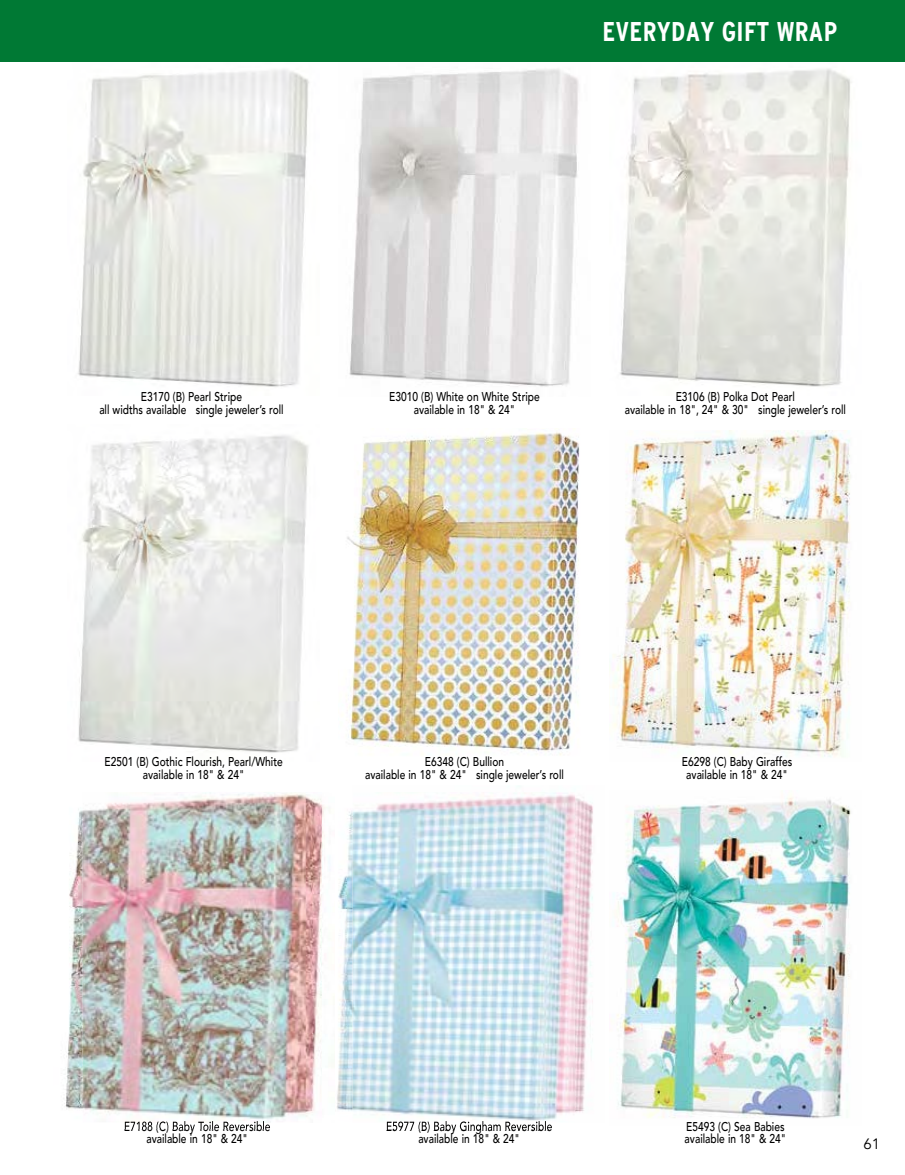
<style>
.page{position:relative;width:905px;height:1175px;background:#fff}
.page>*{position:absolute;margin:0;border:0;box-sizing:border-box;transform-origin:0 0}
.t1{font:500 27px "Avenir LT Std";color:#fff}
.t2{font:700 27px "Interstate Cond Mono";letter-spacing:.01em;color:#fff}
.t3{font:15px "Avenir LT Std";color:#000}
.t4{font:500 12.75px/12.8px "Avenir LT Std";color:#000;text-align:center;scale:.8 1}
</style>
<div class="page">
<img style="left:613px;top:795px;width:238px;height:324px">
<img style="left:78px;top:69px;width:231px;height:318px">
<img style="left:349px;top:69px;width:230px;height:318px">
<img style="left:620px;top:69px;width:232px;height:318px">
<img style="left:78px;top:435px;width:231px;height:318px">
<img style="left:347px;top:432px;width:233px;height:323px">
<img style="left:517px;top:786px;width:76px;height:327px">
<img style="left:337px;top:811px;width:50px;height:318px">
<img style="left:352px;top:792px;width:223px;height:330px">
<img style="left:387px;top:1121px;width:165px;height:8px">
<img style="left:612px;top:430px;width:239px;height:327px">
<img style="left:306px;top:795px;width:20px;height:322px">
<img style="left:64px;top:792px;width:242px;height:336px">
<img style="left:125px;top:1121px;width:145px;height:7px">
<div style="left:0;top:0;width:904px;height:62px;background:#007934"></div>
<h1 class="t1" style="left:507px;top:12px;width:324px">GIFT WRAP - CHRISTMAS</h1>
<h1 class="t2" style="left:602px;top:16px;width:236px">EVERYDAY GIFT WRAP</h1>
<p class="t4" style="left:99px;top:390px;width:232px">E3170 (B) Pearl Stripe<br>all widths available single jeweler’s roll</p>
<p class="t4" style="left:389px;top:390px;width:190px">E3010 (B) White on White Stripe available in 18" &amp; 24"</p>
<p class="t4" style="left:624px;top:390px;width:278px">E3106 (B) Polka Dot Pearl<br>available in 18", 24" &amp; 30" single jeweler’s roll</p>
<p class="t4" style="left:104px;top:755px;width:224px">E2501 (B) Gothic Flourish, Pearl/White available in 18" &amp; 24"</p>
<p class="t4" style="left:365px;top:755px;width:250px">E6348 (C) Bullion<br>available in 18" &amp; 24" single jeweler’s roll</p>
<p class="t4" style="left:681px;top:755px;width:140px">E6298 (C) Baby Giraffes available in 18" &amp; 24"</p>
<p class="t4" style="left:124px;top:1120px;width:185px">E7188 (C) Baby Toile Reversible available in 18" &amp; 24"</p>
<p class="t4" style="left:386px;top:1120px;width:209px">E5977 (B) Baby Gingham Reversible available in 18" &amp; 24"</p>
<p class="t4" style="left:684px;top:1120px;width:128px;text-align:left">E5493 (C) Sea Babies available in 18" &amp; 24"</p>
<p class="t3" style="left:863px;top:1135px;width:18px">61</p>
</div>
